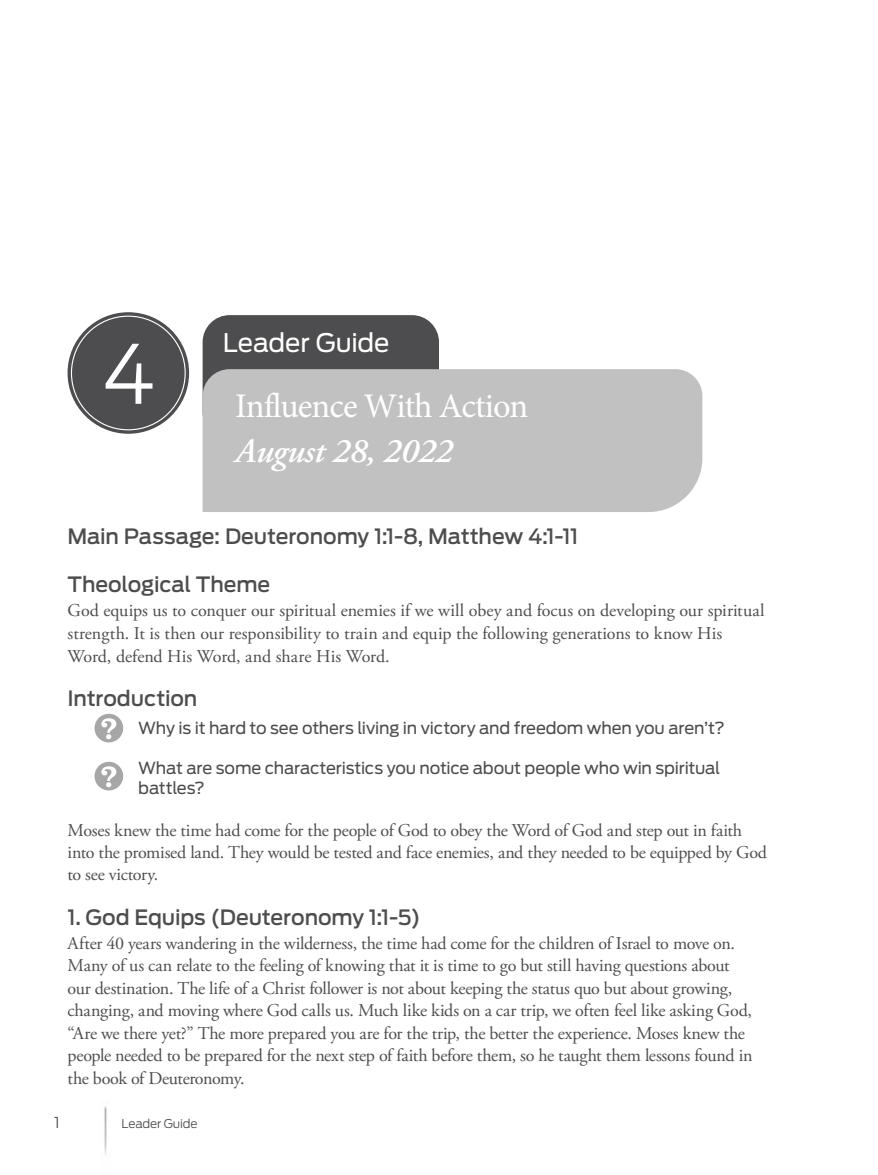
<style>
.page{position:relative;width:878px;height:1175px;background:#fff}
.page>*{position:absolute;margin:0;border:0;box-sizing:border-box;transform-origin:0 0}
.t1{font:300 81px "Antenna";color:#fff}
.t2{font:34.5px "Minion Pro";letter-spacing:-.03em;color:#fff}
.t3{font:italic 600 34.5px "Adobe Garamond Pro";letter-spacing:-.01em;color:#fff}
.t4{font:25.5px "Antenna";letter-spacing:-.005em;color:#fff}
.t5{font:500 21px "Antenna";letter-spacing:-.005em;color:#4d4d4f}
.t6{font:18px/22.5px "Adobe Garamond Pro";letter-spacing:-.015em;color:#4d4d4f}
.t7{font:16.5px/19.5px "Antenna";letter-spacing:-.01em;color:#4d4d4f}
.t8{font:300 15px "Antenna";color:#4d4d4f}
.t9{font:300 12px "Antenna";letter-spacing:-.01em;color:#4d4d4f}
</style>
<div class="page">
<div style="left:202px;top:315px;width:237px;height:124px;background:#4d4d4f;border-radius:27px"></div>
<div style="left:202px;top:369px;width:500px;height:143px;background:#c1c1c1"></div>
<img style="left:104px;top:1106px;width:3px;height:49px">
<div style="left:68px;top:312px;width:121px;height:122px;background:#4d4d4f;border-radius:50%"></div>
<svg style="left:94px;top:714px;width:29px;height:28px"></svg>
<svg style="left:94px;top:762px;width:29px;height:28px"></svg>
<h1 class="t1" style="left:101px;top:326px;width:56px">4</h1>
<h3 class="t4" style="left:223px;top:327px;width:168px">Leader Guide</h3>
<h2 class="t2" style="left:235px;top:382px;width:295px">Influence With Action</h2>
<h2 class="t3" style="left:235px;top:431px;width:219px">August 28, 2022</h2>
<p class="t5" style="left:68px;top:524px;width:512px">Main Passage: Deuteronomy 1:1-8, Matthew 4:1-11</p>
<p class="t5" style="left:68px;top:572px;width:204px">Theological Theme</p>
<p class="t6" style="left:68px;top:600px;width:698px">God equips us to conquer our spiritual enemies if we will obey and focus on developing our spiritual strength. It is then our responsibility to train and equip the following generations to know His<br>Word, defend His Word, and share His Word.</p>
<p class="t5" style="left:68px;top:685px;width:131px">Introduction</p>
<p class="t7" style="left:138px;top:718px;width:588px">Why is it hard to see others living in victory and freedom when you aren’t?</p>
<p class="t7" style="left:138px;top:758px;width:583px">What are some characteristics you notice about people who win spiritual battles?</p>
<p class="t6" style="left:68px;top:820px;width:701px;line-height:21.8px">Moses knew the time had come for the people of God to obey the Word of God and step out in faith into the promised land. They would be tested and face enemies, and they needed to be equipped by God to see victory.</p>
<p class="t5" style="left:68px;top:904px;width:354px">1. God Equips (Deuteronomy 1:1-5)</p>
<p class="t6" style="left:68px;top:932px;width:686px">After 40 years wandering in the wilderness, the time had come for the children of Israel to move on.<br>Many of us can relate to the feeling of knowing that it is time to go but still having questions about our destination. The life of a Christ follower is not about keeping the status quo but about growing, changing, and moving where God calls us. Much like kids on a car trip, we often feel like asking God, “Are we there yet?” The more prepared you are for the trip, the better the experience. Moses knew the people needed to be prepared for the next step of faith before them, so he taught them lessons found in the book of Deuteronomy.</p>
<p class="t8" style="left:54px;top:1113px;width:7px">1</p>
<p class="t9" style="left:122px;top:1116px;width:78px">Leader Guide</p>
</div>
